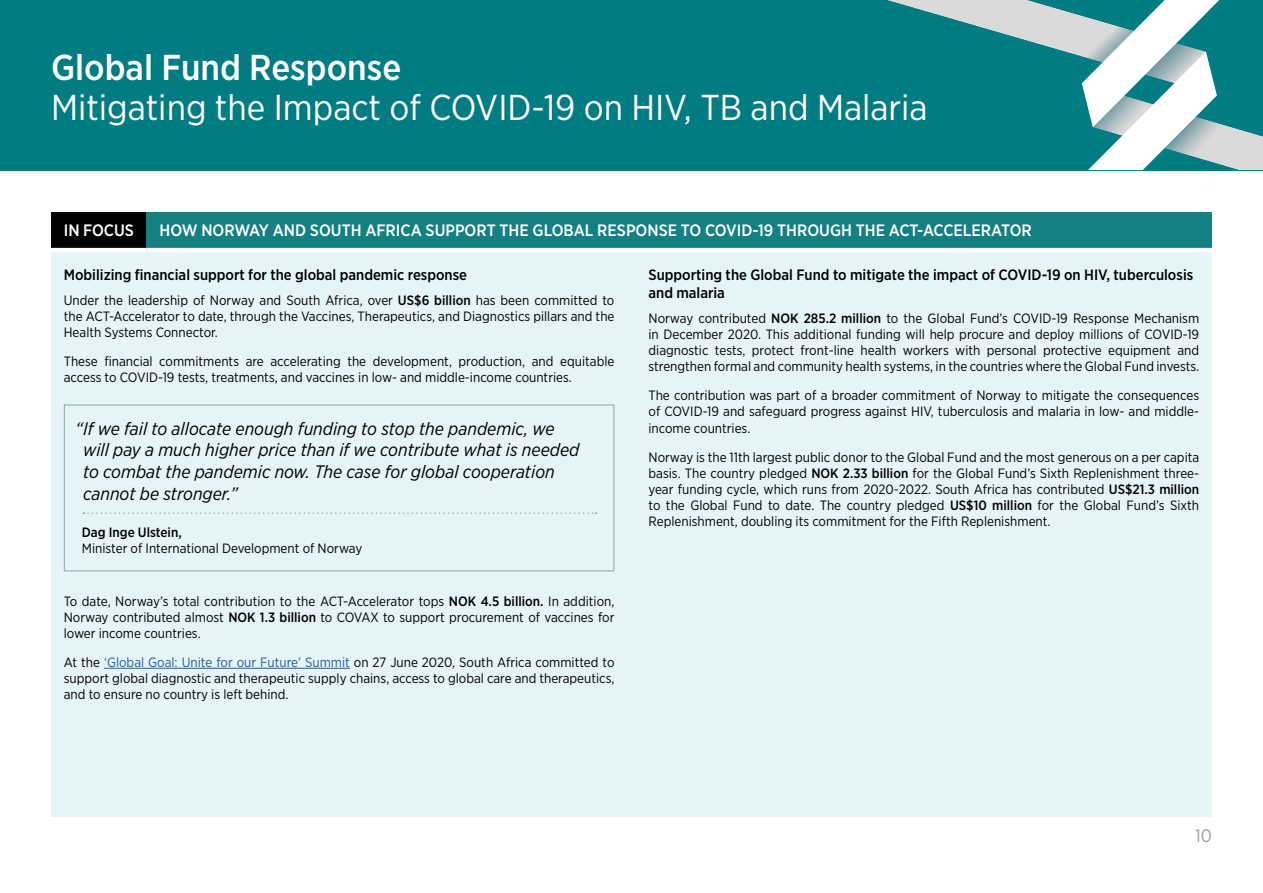
<style>
.page{position:relative;width:1263px;height:893px;background:#fff}
.page>*{position:absolute;margin:0;border:0;box-sizing:border-box;transform-origin:0 0}
.t1{font:36px "Gotham Narrow";color:#fff}
.t2{font:500 36px "Gotham Narrow";color:#fff}
.t3{font:italic 18px/21.6px "Gotham Narrow";color:#000}
.t4{font:18px "Gotham Narrow";color:#9d9fa2}
.t5{font:500 16.5px "Gotham Narrow";color:#fff}
.t6{font:500 15px/18px "Gotham Narrow";color:#000}
.t7{font:13.5px/16.2px "Gotham Narrow";color:#000;text-align:justify}
.t8{font:500 13.5px "Gotham Narrow";color:#000}
.s1{font-weight:500}
.s2{color:#215e9e}
</style>
<div class="page">
<div style="left:51px;top:213px;width:1161px;height:603px;background:#e5f4f7"></div>
<hr style="left:104px;top:668px;width:246px;height:1px;background:#215e9e">
<div style="left:0;top:0;width:1263px;height:170px;background:#017c83"></div>
<svg style="left:887px;top:0;width:376px;height:170px"></svg>
<div style="left:51px;top:213px;width:96px;height:37px;background:#000"></div>
<div style="left:147px;top:213px;width:1065px;height:37px;background:#158082"></div>
<hr style="left:51px;top:248px;width:96px;height:4px;background:#fff">
<hr style="left:147px;top:248px;width:1065px;height:4px;background:#fff">
<svg style="left:84px;top:512px;width:513px;height:2px"></svg>
<div style="left:64px;top:404px;width:550px;height:167px;border:1px solid #8eb1b4"></div>
<h1 class="t2" style="left:51px;top:51px;width:352px">Global Fund Response</h1>
<h1 class="t1" style="left:51px;top:92px;width:878px">Mitigating the Impact of COVID-19 on HIV, TB and Malaria</h1>
<p class="t5" style="left:64px;top:223px;width:72px">IN FOCUS</p>
<p class="t5" style="left:159px;top:223px;width:874px">HOW NORWAY AND SOUTH AFRICA SUPPORT THE GLOBAL RESPONSE TO COVID-19 THROUGH THE ACT-ACCELERATOR</p>
<p class="t6" style="left:64px;top:266px;width:405px">Mobilizing financial support for the global pandemic response</p>
<p class="t7" style="left:64px;top:292px;width:552px">Under the leadership of Norway and South Africa, over <span class="s1">US$6 billion</span> has been committed to the ACT-Accelerator to date, through the Vaccines, Therapeutics, and Diagnostics pillars and the Health Systems Connector.</p>
<p class="t7" style="left:64px;top:354px;width:552px">These financial commitments are accelerating the development, production, and equitable access to COVID-19 tests, treatments, and vaccines in low- and middle-income countries.</p>
<h2 class="t3" style="left:83px;top:419px;width:498px;text-indent:-7px">“ If we fail to allocate enough funding to stop the pandemic, we will pay a much higher price than if we contribute what is needed to combat the pandemic now. The case for global cooperation cannot be stronger.”</h2>
<p class="t8" style="left:82px;top:526px;width:101px">Dag Inge Ulstein,</p>
<p class="t7" style="left:82px;top:541px;width:282px">Minister of International Development of Norway</p>
<p class="t7" style="left:64px;top:593px;width:552px">To date, Norway’s total contribution to the ACT-Accelerator tops <span class="s1">NOK 4.5 billion.</span> In addition, Norway contributed almost <span class="s1">NOK 1.3 billion</span> to COVAX to support procurement of vaccines for lower income countries.</p>
<p class="t7" style="left:64px;top:655px;width:552px">At the <span class="s2">‘Global Goal: Unite for our Future’ Summit</span> on 27 June 2020, South Africa committed to support global diagnostic and therapeutic supply chains, access to global care and therapeutics, and to ensure no country is left behind.</p>
<p class="t6" style="left:648px;top:266px;width:546px">Supporting the Global Fund to mitigate the impact of COVID-19 on HIV, tuberculosis and malaria</p>
<p class="t7" style="left:648px;top:310px;width:552px">Norway contributed <span class="s1">NOK 285.2 million</span> to the Global Fund’s COVID-19 Response Mechanism in December 2020. This additional funding will help procure and deploy millions of COVID-19 diagnostic tests, protect front-line health workers with personal protective equipment and strengthen formal and community health systems, in the countries where the Global Fund invests.</p>
<p class="t7" style="left:648px;top:388px;width:552px">The contribution was part of a broader commitment of Norway to mitigate the consequences of COVID-19 and safeguard progress against HIV, tuberculosis and malaria in low- and middle&shy;income countries.</p>
<p class="t7" style="left:648px;top:449px;width:552px">Norway is the 11th largest public donor to the Global Fund and the most generous on a per capita basis. The country pledged <span class="s1">NOK 2.33 billion</span> for the Global Fund’s Sixth Replenishment three&shy;year funding cycle, which runs from 2020-2022. South Africa has contributed <span class="s1">US$21.3 million </span>to the Global Fund to date. The country pledged <span class="s1">US$10 million</span> for the Global Fund’s Sixth Replenishment, doubling its commitment for the Fifth Replenishment.</p>
<h2 class="t4" style="left:1195px;top:827px;width:18px">10</h2>
</div>
